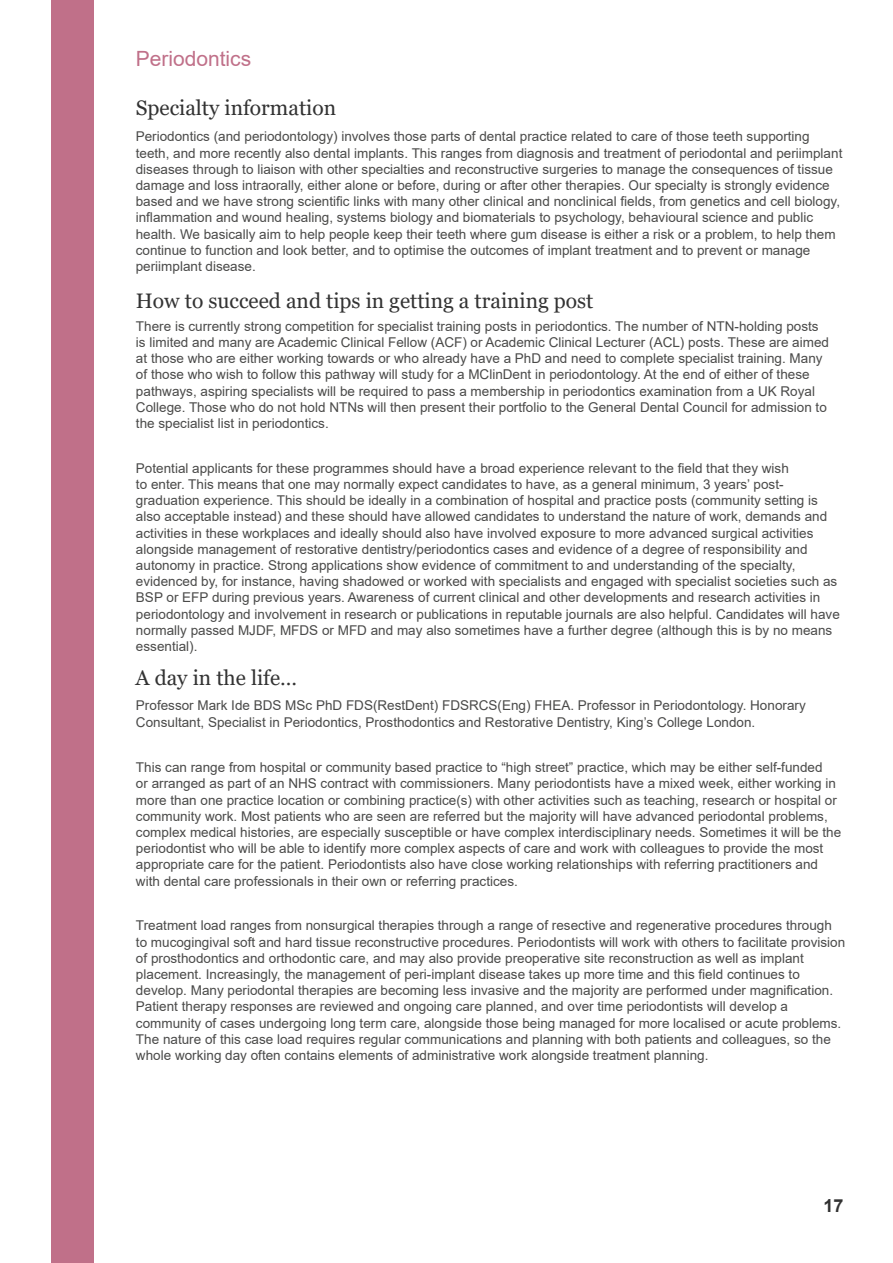
<style>
.page{position:relative;width:893px;height:1263px;background:#fff}
.page>*{position:absolute;margin:0;border:0;box-sizing:border-box;transform-origin:0 0}
.t1{font:21px "Georgia";color:#333}
.t2{font:21px "Georgia";color:#323232}
.t3{font:21px "Arial";color:#c07089}
.t4{font:700 18px "Arial";color:#323232}
.t5{font:13.5px/16.2px "Arial";color:#4a4a49}
</style>
<div class="page">
<div style="left:51px;top:0;width:43px;height:1263px;background:#c07089"></div>
<h1 class="t3" style="left:136px;top:44px;width:117px">Periodontics</h1>
<h1 class="t2" style="left:136px;top:96px;width:202px">Specialty information</h1>
<p class="t5" style="left:136px;top:128px;width:708px">Periodontics (and periodontology) involves those parts of dental practice related to care of those teeth supporting teeth, and more recently also dental implants. This ranges from diagnosis and treatment of periodontal and periimplant diseases through to liaison with other specialties and reconstructive surgeries to manage the consequences of tissue damage and loss intraorally, either alone or before, during or after other therapies. Our specialty is strongly evidence based and we have strong scientific links with many other clinical and nonclinical fields, from genetics and cell biology, inflammation and wound healing, systems biology and biomaterials to psychology, behavioural science and public health. We basically aim to help people keep their teeth where gum disease is either a risk or a problem, to help them continue to function and look better, and to optimise the outcomes of implant treatment and to prevent or manage periimplant disease.</p>
<h1 class="t1" style="left:136px;top:288px;width:459px">How to succeed and tips in getting a training post</h1>
<p class="t5" style="left:136px;top:318px;width:694px">There is currently strong competition for specialist training posts in periodontics. The number of NTN-holding posts is limited and many are Academic Clinical Fellow (ACF) or Academic Clinical Lecturer (ACL) posts. These are aimed at those who are either working towards or who already have a PhD and need to complete specialist training. Many of those who wish to follow this pathway will study for a MClinDent in periodontology. At the end of either of these pathways, aspiring specialists will be required to pass a membership in periodontics examination from a UK Royal College. Those who do not hold NTNs will then present their portfolio to the General Dental Council for admission to the specialist list in periodontics.</p>
<p class="t5" style="left:136px;top:460px;width:705px">Potential applicants for these programmes should have a broad experience relevant to the field that they wish<br>to enter. This means that one may normally expect candidates to have, as a general minimum, 3 years’ post&shy;graduation experience. This should be ideally in a combination of hospital and practice posts (community setting is also acceptable instead) and these should have allowed candidates to understand the nature of work, demands and activities in these workplaces and ideally should also have involved exposure to more advanced surgical activities alongside management of restorative dentistry/periodontics cases and evidence of a degree of responsibility and autonomy in practice. Strong applications show evidence of commitment to and understanding of the specialty, evidenced by, for instance, having shadowed or worked with specialists and engaged with specialist societies such as BSP or EFP during previous years. Awareness of current clinical and other developments and research activities in periodontology and involvement in research or publications in reputable journals are also helpful. Candidates will have normally passed MJDF, MFDS or MFD and may also sometimes have a further degree (although this is by no means essential).</p>
<h1 class="t1" style="left:136px;top:665px;width:163px">A day in the life…</h1>
<p class="t5" style="left:136px;top:697px;width:671px">Professor Mark Ide BDS MSc PhD FDS(RestDent) FDSRCS(Eng) FHEA. Professor in Periodontology. Honorary<br>Consultant, Specialist in Periodontics, Prosthodontics and Restorative Dentistry, King’s College London.</p>
<p class="t5" style="left:136px;top:759px;width:707px">This can range from hospital or community based practice to “high street” practice, which may be either self-funded<br>or arranged as part of an NHS contract with commissioners. Many periodontists have a mixed week, either working in more than one practice location or combining practice(s) with other activities such as teaching, research or hospital or community work. Most patients who are seen are referred but the majority will have advanced periodontal problems, complex medical histories, are especially susceptible or have complex interdisciplinary needs. Sometimes it will be the periodontist who will be able to identify more complex aspects of care and work with colleagues to provide the most appropriate care for the patient. Periodontists also have close working relationships with referring practitioners and with dental care professionals in their own or referring practices.</p>
<p class="t5" style="left:136px;top:917px;width:711px">Treatment load ranges from nonsurgical therapies through a range of resective and regenerative procedures through to mucogingival soft and hard tissue reconstructive procedures. Periodontists will work with others to facilitate provision of prosthodontics and orthodontic care, and may also provide preoperative site reconstruction as well as implant placement. Increasingly, the management of peri-implant disease takes up more time and this field continues to develop. Many periodontal therapies are becoming less invasive and the majority are performed under magnification.<br>Patient therapy responses are reviewed and ongoing care planned, and over time periodontists will develop a community of cases undergoing long term care, alongside those being managed for more localised or acute problems.<br>The nature of this case load requires regular communications and planning with both patients and colleagues, so the whole working day often contains elements of administrative work alongside treatment planning.</p>
<h2 class="t4" style="left:823px;top:1193px;width:22px">17</h2>
</div>
